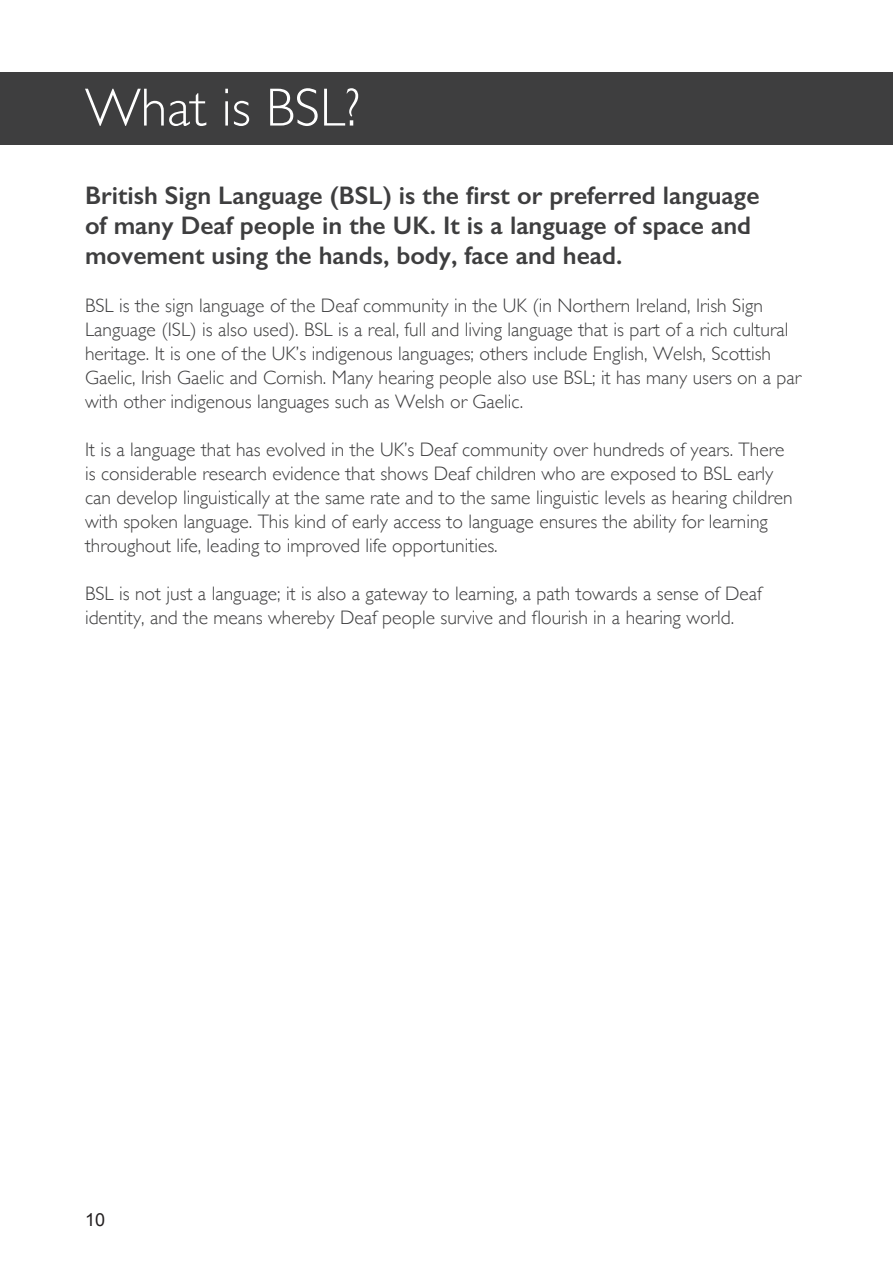
<style>
.page{position:relative;width:893px;height:1263px;background:#fff}
.page>*{position:absolute;margin:0;border:0;box-sizing:border-box;transform-origin:0 0}
.t1{font:300 54px "Gill Sans";color:#fff}
.t2{font:600 25.5px/30px "Gill Sans";color:#3e3e3f}
.t3{font:300 19.5px/24px "Gill Sans";color:#3e3e3f}
.t4{font:18px "Arial";color:#231f20}
</style>
<div class="page">
<div style="left:0;top:72px;width:893px;height:73px;background:#3e3e3f"></div>
<h1 class="t1" style="left:85px;top:65px;width:277px">What is BSL?</h1>
<h2 class="t2" style="left:85px;top:180px;width:676px">British Sign Language (BSL) is the first or preferred language of many Deaf people in the UK. It is a language of space and movement using the hands, body, face and head.</h2>
<p class="t3" style="left:85px;top:292px;width:718px">BSL is the sign language of the Deaf community in the UK (in Northern Ireland, Irish Sign Language (ISL) is also used). BSL is a real, full and living language that is part of a rich cultural heritage. It is one of the UK’s indigenous languages; others include English, Welsh, Scottish Gaelic, Irish Gaelic and Cornish. Many hearing people also use BSL; it has many users on a par with other indigenous languages such as Welsh or Gaelic.</p>
<p class="t3" style="left:85px;top:436px;width:709px">It is a language that has evolved in the UK’s Deaf community over hundreds of years. There is considerable research evidence that shows Deaf children who are exposed to BSL early can develop linguistically at the same rate and to the same linguistic levels as hearing children with spoken language. This kind of early access to language ensures the ability for learning throughout life, leading to improved life opportunities.</p>
<p class="t3" style="left:85px;top:580px;width:678px">BSL is not just a language; it is also a gateway to learning, a path towards a sense of Deaf identity, and the means whereby Deaf people survive and flourish in a hearing world.</p>
<p class="t4" style="left:85px;top:1208px;width:22px">10</p>
</div>
